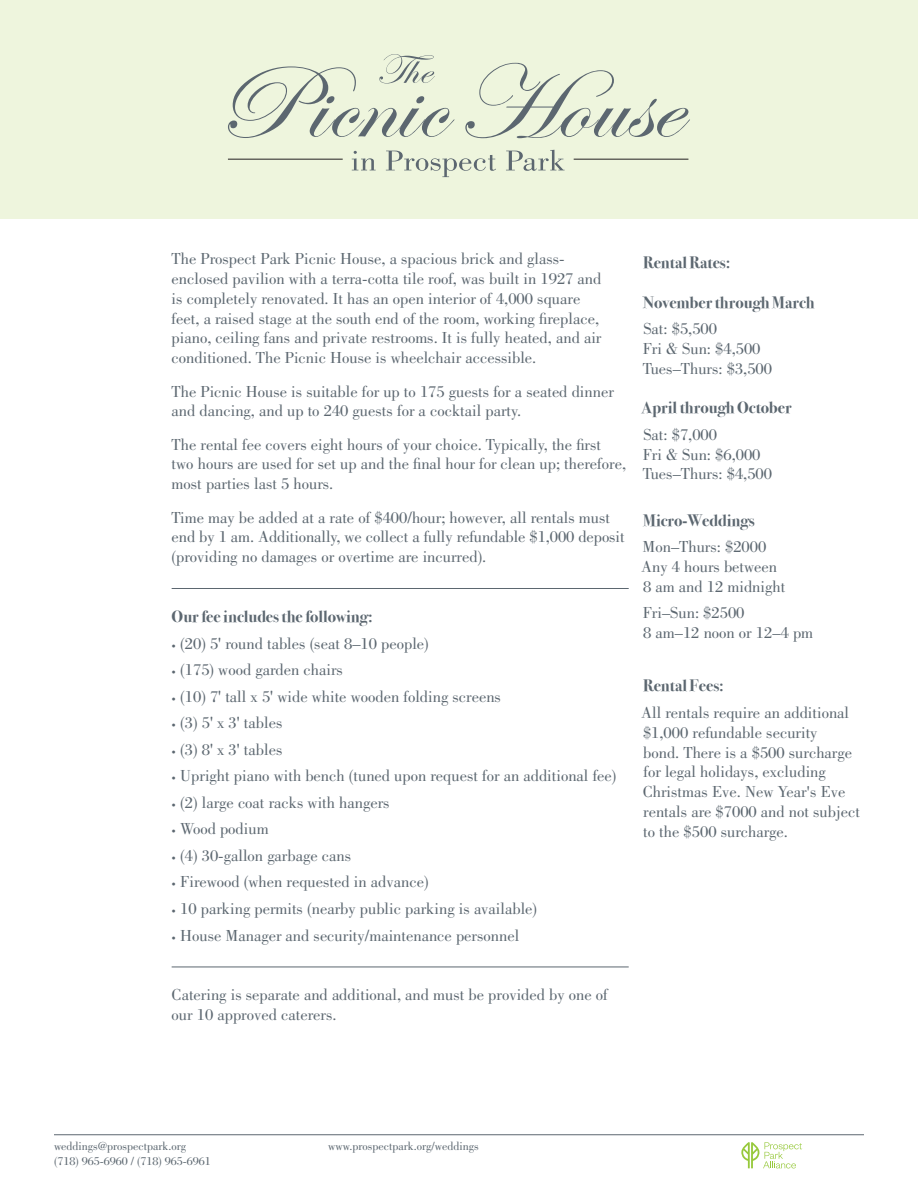
<style>
.page{position:relative;width:918px;height:1188px;background:#fff}
.page>*{position:absolute;margin:0;border:0;box-sizing:border-box;transform-origin:0 0}
.t1{font:16.5px/19.8px "Bodoni Std";color:#5c6770}
.t2{font:700 16.5px "Bodoni Svty Two ITCTT";color:#5c6770}
.t3{font:12px/14.4px "Bodoni Std";color:#5c6770}
.s1{font-size:9px}
.s2{font-family:"Times New Roman"}
</style>
<div class="page">
<div style="left:0;top:0;width:918px;height:219px;background:#eef5dd"></div>
<svg style="left:228px;top:54px;width:226px;height:84px"></svg>
<svg style="left:465px;top:63px;width:225px;height:75px"></svg>
<hr style="left:228px;top:159px;width:115px;height:1px;background:#231f20">
<hr style="left:574px;top:159px;width:114px;height:1px;background:#231f20">
<svg style="left:352px;top:151px;width:24px;height:19px"></svg>
<svg style="left:386px;top:151px;width:110px;height:26px"></svg>
<svg style="left:506px;top:150px;width:59px;height:21px"></svg>
<hr style="left:172px;top:588px;width:457px;height:1px;background:#5c6770">
<hr style="left:172px;top:967px;width:457px;height:1px;background:#5c6770">
<hr style="left:54px;top:1134px;width:810px;height:1px;background:#5c6770">
<svg style="left:741px;top:1142px;width:61px;height:26px"></svg>
<p class="t1" style="left:172px;top:250px;width:431px">The Prospect Park Picnic House, a spacious brick and glass&shy;enclosed pavilion with a terra-cotta tile roof, was built in 1927 and is completely renovated. It has an open interior of 4,000 square feet, a raised stage at the south end of the room, working fireplace, piano, ceiling fans and private restrooms. It is fully heated, and air conditioned. The Picnic House is wheelchair accessible.</p>
<p class="t1" style="left:172px;top:382px;width:444px">The Picnic House is suitable for up to 175 guests for a seated dinner and dancing, and up to 240 guests for a cocktail party.</p>
<p class="t1" style="left:172px;top:436px;width:456px">The rental fee covers eight hours of your choice. Typically, the first two hours are used for set up and the final hour for clean up; therefore, most parties last 5 hours.</p>
<p class="t1" style="left:172px;top:508px;width:455px">Time may be added at a rate of $400/hour; however, all rentals must end by 1 am. Additionally, we collect a fully refundable $1,000 deposit (providing no damages or overtime are incurred).</p>
<p class="t2" style="left:172px;top:610px;width:203px">Our fee includes the following:</p>
<p class="t1" style="left:172px;top:634px;width:259px"><span class="s1">•</span> (20) 5<span class="s2">'</span> round tables (seat 8–10 people)</p>
<p class="t1" style="left:172px;top:661px;width:173px"><span class="s1">•</span> (175) wood garden chairs</p>
<p class="t1" style="left:172px;top:688px;width:331px"><span class="s1">•</span> (10) 7<span class="s2">'</span> tall x 5<span class="s2">'</span> wide white wooden folding screens</p>
<p class="t1" style="left:172px;top:714px;width:112px"><span class="s1">•</span> (3) 5<span class="s2">'</span> x 3<span class="s2">'</span> tables</p>
<p class="t1" style="left:172px;top:741px;width:112px"><span class="s1">•</span> (3) 8<span class="s2">'</span> x 3<span class="s2">'</span> tables</p>
<p class="t1" style="left:172px;top:767px;width:446px"><span class="s1">•</span> Upright piano with bench (tuned upon request for an additional fee)</p>
<p class="t1" style="left:172px;top:794px;width:220px"><span class="s1">•</span> (2) large coat racks with hangers</p>
<p class="t1" style="left:172px;top:820px;width:98px"><span class="s1">•</span> Wood podium</p>
<p class="t1" style="left:172px;top:847px;width:181px"><span class="s1">•</span> (4) 30-gallon garbage cans</p>
<p class="t1" style="left:172px;top:873px;width:258px"><span class="s1">•</span> Firewood (when requested in advance)</p>
<p class="t1" style="left:172px;top:900px;width:367px"><span class="s1">•</span> 10 parking permits (nearby public parking is available)</p>
<p class="t1" style="left:172px;top:927px;width:349px"><span class="s1">•</span> House Manager and security/maintenance personnel</p>
<p class="t2" style="left:643px;top:256px;width:89px">Rental Rates:</p>
<p class="t2" style="left:643px;top:295px;width:173px">November through March</p>
<p class="t1" style="left:643px;top:320px;width:131px">Sat: $5,500<br>Fri &amp; Sun: $4,500<br>Tues–Thurs: $3,500</p>
<p class="t2" style="left:641px;top:401px;width:152px">April through October</p>
<p class="t1" style="left:643px;top:426px;width:131px">Sat: $7,000<br>Fri &amp; Sun: $6,000<br>Tues–Thurs: $4,500</p>
<p class="t2" style="left:643px;top:514px;width:113px">Micro-Weddings</p>
<p class="t1" style="left:641px;top:538px;width:146px">Mon–Thurs: $2000<br>Any 4 hours between<br>8 am and 12 midnight</p>
<p class="t1" style="left:643px;top:604px;width:172px">Fri–Sun: $2500<br>8 am–12 noon or 12–4 pm</p>
<p class="t2" style="left:643px;top:679px;width:82px">Rental Fees:</p>
<p class="t1" style="left:641px;top:704px;width:220px">All rentals require an additional $1,000 refundable security<br>bond. There is a $500 surcharge for legal holidays, excluding<br>Christmas Eve. New Year's Eve rentals are $7000 and not subject to the $500 surcharge.</p>
<p class="t1" style="left:172px;top:986px;width:438px">Catering is separate and additional, and must be provided by one of our 10 approved caterers.</p>
<p class="t3" style="left:54px;top:1140px;width:158px">weddings@prospectpark.org (718) 965-6960 / (718) 965-6961</p>
<p class="t3" style="left:328px;top:1140px;width:152px">www.prospectpark.org/weddings</p>
</div>
